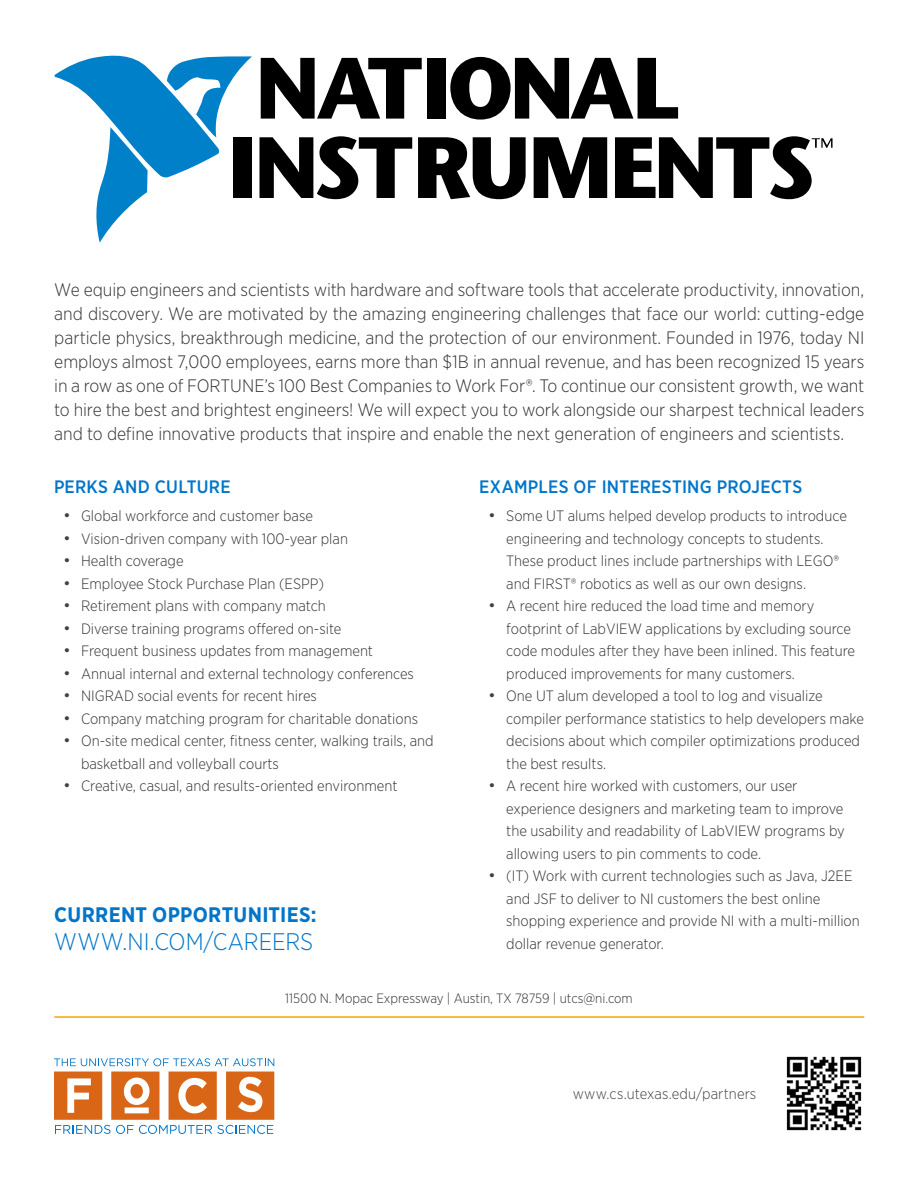
<style>
.page{position:relative;width:918px;height:1188px;background:#fff}
.page>*{position:absolute;margin:0;border:0;box-sizing:border-box;transform-origin:0 0}
.t1{font:300 24px "Gotham Narrow";color:#0075c9}
.t2{font:700 21px "Gotham Narrow";letter-spacing:.015em;color:#0075c9}
.t3{font:300 18px/24px "Gotham Narrow";letter-spacing:-.005em;color:#313131;text-align:justify}
.t4{font:500 18px "Gotham Narrow";letter-spacing:.015em;color:#0075c9}
.t5{font:300 15px/22.5px "Gotham Narrow";color:#313131}
.t6{font:300 15px "Gotham Narrow";letter-spacing:.005em;color:#414141}
.t7{font:300 13.5px "Gotham Narrow";color:#313131}
.s1{font-family:"Gotham";font-size:16.5px;color:#414141}
</style>
<div class="page">
<img style="left:786px;top:1056px;width:76px;height:75px">
<svg style="left:54px;top:1072px;width:220px;height:62px"></svg>
<svg style="left:54px;top:1058px;width:220px;height:8px"></svg>
<svg style="left:54px;top:55px;width:198px;height:188px"></svg>
<svg style="left:261px;top:58px;width:161px;height:61px"></svg>
<div style="left:428px;top:58px;width:18px;height:61px;background:#000"></div>
<svg style="left:450px;top:57px;width:228px;height:63px"></svg>
<div style="left:233px;top:137px;width:19px;height:61px;background:#000"></div>
<svg style="left:260px;top:136px;width:152px;height:63px"></svg>
<svg style="left:418px;top:137px;width:108px;height:62px"></svg>
<svg style="left:534px;top:137px;width:73px;height:61px"></svg>
<svg style="left:615px;top:136px;width:218px;height:63px"></svg>
<hr style="left:54px;top:1016px;width:810px;height:2px;background:#f7a800">
<p class="t3" style="left:54px;top:277px;width:812px">We equip engineers and scientists with hardware and software tools that accelerate productivity, innovation, and discovery. We are motivated by the amazing engineering challenges that face our world: cutting-edge particle physics, breakthrough medicine, and the protection of our environment. Founded in 1976, today NI employs almost 7,000 employees, earns more than $1B in annual revenue, and has been recognized 15 years in a row as one of FORTUNE’s 100 Best Companies to Work For®. To continue our consistent growth, we want to hire the best and brightest engineers! We will expect you to work alongside our sharpest technical leaders and to define innovative products that inspire and enable the next generation of engineers and scientists.</p>
<p class="t4" style="left:54px;top:476px;width:178px">PERKS AND CULTURE</p>
<p class="t5" style="left:63px;top:505px;width:252px"><span class="s1">•</span> Global workforce and customer base</p>
<p class="t5" style="left:63px;top:527px;width:287px"><span class="s1">•</span> Vision-driven company with 100-year plan</p>
<p class="t5" style="left:63px;top:550px;width:122px"><span class="s1">•</span> Health coverage</p>
<p class="t5" style="left:63px;top:572px;width:262px"><span class="s1">•</span> Employee Stock Purchase Plan (ESPP)</p>
<p class="t5" style="left:63px;top:595px;width:264px"><span class="s1">•</span> Retirement plans with company match</p>
<p class="t5" style="left:63px;top:617px;width:280px"><span class="s1">•</span> Diverse training programs offered on-site</p>
<p class="t5" style="left:63px;top:640px;width:312px"><span class="s1">•</span> Frequent business updates from management</p>
<p class="t5" style="left:63px;top:662px;width:353px"><span class="s1">•</span> Annual internal and external technology conferences</p>
<p class="t5" style="left:63px;top:685px;width:255px"><span class="s1">•</span> NIGRAD social events for recent hires</p>
<p class="t5" style="left:63px;top:707px;width:357px"><span class="s1">•</span> Company matching program for charitable donations</p>
<p class="t5" style="left:81px;top:730px;width:354px;text-indent:-18px"><span class="s1">•</span> On-site medical center, fitness center, walking trails, and basketball and volleyball courts</p>
<p class="t5" style="left:63px;top:775px;width:336px"><span class="s1">•</span> Creative, casual, and results-oriented environment</p>
<h2 class="t2" style="left:54px;top:902px;width:264px">CURRENT OPPORTUNITIES:</h2>
<h1 class="t1" style="left:54px;top:927px;width:260px">WWW.NI.COM/CAREERS</h1>
<p class="t4" style="left:479px;top:476px;width:324px">EXAMPLES OF INTERESTING PROJECTS</p>
<p class="t5" style="left:506px;top:505px;width:342px;text-indent:-18px"><span class="s1">•</span> Some UT alums helped develop products to introduce engineering and technology concepts to students.<br>These product lines include partnerships with LEGO® and FIRST® robotics as well as our own designs.</p>
<p class="t5" style="left:506px;top:595px;width:350px;text-indent:-18px"><span class="s1">•</span> A recent hire reduced the load time and memory footprint of LabVIEW applications by excluding source code modules after they have been inlined. This feature produced improvements for many customers.</p>
<p class="t5" style="left:506px;top:685px;width:359px;text-indent:-18px"><span class="s1">•</span> One UT alum developed a tool to log and visualize compiler performance statistics to help developers make decisions about which compiler optimizations produced the best results.</p>
<p class="t5" style="left:506px;top:775px;width:340px;text-indent:-18px"><span class="s1">•</span> A recent hire worked with customers, our user experience designers and marketing team to improve the usability and readability of LabVIEW programs by allowing users to pin comments to code.</p>
<p class="t5" style="left:506px;top:865px;width:355px;text-indent:-18px"><span class="s1">•</span> (IT) Work with current technologies such as Java, J2EE and JSF to deliver to NI customers the best online shopping experience and provide NI with a multi-million dollar revenue generator.</p>
<p class="t7" style="left:285px;top:990px;width:349px">11500 N. Mopac Expressway | Austin, TX 78759 | utcs@ni.com</p>
<p class="t6" style="left:573px;top:1085px;width:185px">www.cs.utexas.edu/partners</p>
</div>
